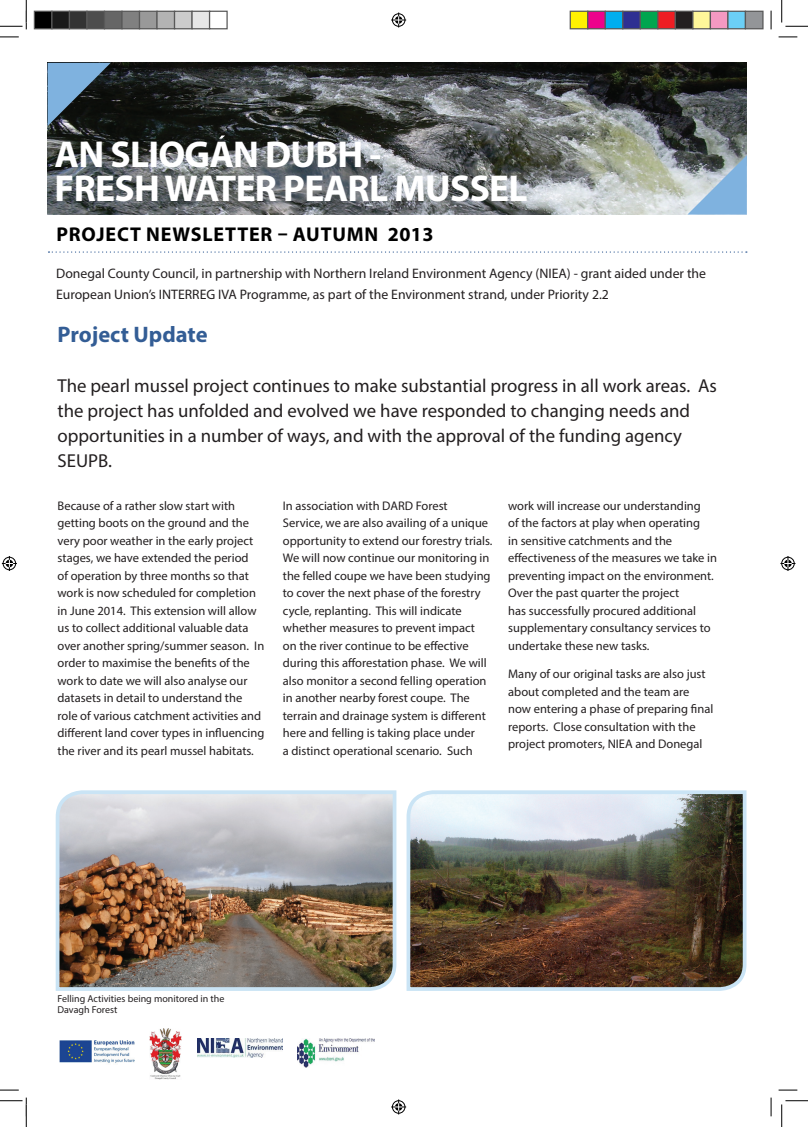
<style>
.page{position:relative;width:808px;height:1127px;background:#fff}
.page>*{position:absolute;margin:0;border:0;box-sizing:border-box;transform-origin:0 0}
.t1{font:700 37.5px "Myriad Pro";letter-spacing:-.02em;color:#fff}
.t2{font:700 22.5px "Myriad Pro";color:#335d95}
.t3{font:700 20px "Myriad Pro";letter-spacing:.04em;color:#000}
.t4{font:18.75px/25px "Myriad Pro";color:#231f20}
.t5{font:13.75px/20.6px "Myriad Pro";color:#231f20}
.t6{font:12.5px/17.5px "Myriad Pro";color:#231f20}
.t7{font:10px/11.2px "Myriad Pro";color:#231f20}
</style>
<div class="page">
<img style="left:48px;top:63px;width:698px;height:151px">
<svg style="left:48px;top:63px;width:63px;height:63px;background:#496479"></svg>
<svg style="left:687px;top:155px;width:59px;height:59px;background:#8fabc2"></svg>
<svg style="left:48px;top:251px;width:698px;height:2px"></svg>
<img style="left:297px;top:1038px;width:77px;height:29px">
<img style="left:197px;top:1038px;width:85px;height:19px">
<img style="left:149px;top:1028px;width:33px;height:51px">
<img style="left:59px;top:1040px;width:76px;height:23px">
<img style="left:55px;top:790px;width:342px;height:201px">
<img style="left:406px;top:790px;width:341px;height:201px">
<svg style="left:219px;top:135px;width:6px;height:4px"></svg>
<svg style="left:0;top:36px;width:19px;height:2px"></svg>
<svg style="left:778px;top:36px;width:19px;height:2px"></svg>
<svg style="left:0;top:1089px;width:19px;height:1px"></svg>
<svg style="left:778px;top:1089px;width:19px;height:1px"></svg>
<svg style="left:770px;top:11px;width:1px;height:18px"></svg>
<svg style="left:770px;top:1097px;width:1px;height:18px"></svg>
<svg style="left:0;top:0;width:27px;height:29px"></svg>
<svg style="left:0;top:1097px;width:27px;height:29px"></svg>
<svg style="left:781px;top:0;width:26px;height:27px"></svg>
<svg style="left:781px;top:1100px;width:26px;height:26px"></svg>
<svg style="left:391px;top:13px;width:15px;height:15px"></svg>
<svg style="left:391px;top:1099px;width:15px;height:15px"></svg>
<svg style="left:2px;top:556px;width:15px;height:15px"></svg>
<svg style="left:780px;top:556px;width:15px;height:15px"></svg>
<div style="left:34px;top:11px;width:18px;height:18px;background:#000"></div>
<div style="left:34px;top:11px;width:18px;height:18px;border:1px solid #595959"></div>
<div style="left:52px;top:11px;width:17px;height:18px;background:#1a1a1a"></div>
<div style="left:51px;top:11px;width:19px;height:18px;border:1px solid #595959"></div>
<div style="left:69px;top:11px;width:18px;height:18px;background:#333"></div>
<div style="left:69px;top:11px;width:19px;height:18px;border:1px solid #595959"></div>
<div style="left:87px;top:11px;width:17px;height:18px;background:#4d4d4d"></div>
<div style="left:86px;top:11px;width:19px;height:18px;border:1px solid #595959"></div>
<div style="left:104px;top:11px;width:18px;height:18px;background:#666"></div>
<div style="left:104px;top:11px;width:18px;height:18px;border:1px solid #595959"></div>
<div style="left:122px;top:11px;width:17px;height:18px;background:#808080"></div>
<div style="left:121px;top:11px;width:19px;height:18px;border:1px solid #595959"></div>
<div style="left:139px;top:11px;width:18px;height:18px;background:#999"></div>
<div style="left:139px;top:11px;width:19px;height:18px;border:1px solid #595959"></div>
<div style="left:157px;top:11px;width:17px;height:18px;background:#b3b3b3"></div>
<div style="left:156px;top:11px;width:19px;height:18px;border:1px solid #595959"></div>
<div style="left:174px;top:11px;width:18px;height:18px;background:#ccc"></div>
<div style="left:174px;top:11px;width:18px;height:18px;border:1px solid #595959"></div>
<div style="left:192px;top:11px;width:17px;height:18px;background:#e6e6e6"></div>
<div style="left:191px;top:11px;width:19px;height:18px;border:1px solid #595959"></div>
<div style="left:209px;top:11px;width:19px;height:18px;border:1px solid #595959"></div>
<div style="left:570px;top:11px;width:17px;height:18px;background:#fff101"></div>
<div style="left:569px;top:11px;width:19px;height:18px;border:1px solid #595959"></div>
<div style="left:587px;top:11px;width:18px;height:18px;background:#ed028c"></div>
<div style="left:587px;top:11px;width:18px;height:18px;border:1px solid #595959"></div>
<div style="left:605px;top:11px;width:17px;height:18px;background:#00aeef"></div>
<div style="left:604px;top:11px;width:19px;height:18px;border:1px solid #595959"></div>
<div style="left:622px;top:11px;width:18px;height:18px;background:#2e3092"></div>
<div style="left:622px;top:11px;width:18px;height:18px;border:1px solid #595959"></div>
<div style="left:640px;top:11px;width:17px;height:18px;background:#00a54f"></div>
<div style="left:639px;top:11px;width:19px;height:18px;border:1px solid #595959"></div>
<div style="left:657px;top:11px;width:18px;height:18px;background:#ee1d23"></div>
<div style="left:657px;top:11px;width:18px;height:18px;border:1px solid #595959"></div>
<div style="left:675px;top:11px;width:17px;height:18px;background:#231f20"></div>
<div style="left:674px;top:11px;width:19px;height:18px;border:1px solid #595959"></div>
<div style="left:692px;top:11px;width:18px;height:18px;background:#fff79a"></div>
<div style="left:692px;top:11px;width:18px;height:18px;border:1px solid #595959"></div>
<div style="left:710px;top:11px;width:17px;height:18px;background:#f499c2"></div>
<div style="left:709px;top:11px;width:19px;height:18px;border:1px solid #595959"></div>
<div style="left:727px;top:11px;width:18px;height:18px;background:#6bcff6"></div>
<div style="left:727px;top:11px;width:18px;height:18px;border:1px solid #595959"></div>
<div style="left:745px;top:11px;width:17px;height:18px;background:#939598"></div>
<div style="left:744px;top:11px;width:19px;height:18px;border:1px solid #595959"></div>
<h1 class="t1" style="left:55px;top:130px;width:328px">AN SLIOGAN DUBH -</h1>
<h1 class="t1" style="left:55px;top:164px;width:474px">FRESH WATER PEARL MUSSEL</h1>
<h3 class="t3" style="left:56px;top:221px;width:378px">PROJECT NEWSLETTER – AUTUMN 2013</h3>
<p class="t5" style="left:56px;top:263px;width:651px">Donegal County Council, in partnership with Northern Ireland Environment Agency (NIEA) - grant aided under the<br>European Union’s INTERREG IVA Programme, as part of the Environment strand, under Priority 2.2</p>
<h2 class="t2" style="left:58px;top:319px;width:151px">Project Update</h2>
<p class="t4" style="left:58px;top:373px;width:660px">The pearl mussel project continues to make substantial progress in all work areas. As the project has unfolded and evolved we have responded to changing needs and opportunities in a number of ways, and with the approval of the funding agency SEUPB.</p>
<p class="t6" style="left:58px;top:496px;width:208px">Because of a rather slow start with getting boots on the ground and the very poor weather in the early project stages, we have extended the period<br>of operation by three months so that work is now scheduled for completion in June 2014. This extension will allow us to collect additional valuable data over another spring/summer season. In order to maximise the benefits of the work to date we will also analyse our datasets in detail to understand the role of various catchment activities and different land cover types in influencing the river and its pearl mussel habitats.</p>
<p class="t6" style="left:283px;top:496px;width:211px">In association with DARD Forest<br>Service, we are also availing of a unique opportunity to extend our forestry trials.<br>We will now continue our monitoring in the felled coupe we have been studying to cover the next phase of the forestry cycle, replanting. This will indicate whether measures to prevent impact<br>on the river continue to be effective during this afforestation phase. We will also monitor a second felling operation in another nearby forest coupe. The terrain and drainage system is different here and felling is taking place under<br>a distinct operational scenario. Such</p>
<p class="t6" style="left:508px;top:496px;width:210px">work will increase our understanding<br>of the factors at play when operating<br>in sensitive catchments and the effectiveness of the measures we take in preventing impact on the environment.<br>Over the past quarter the project<br>has successfully procured additional supplementary consultancy services to undertake these new tasks.</p>
<p class="t6" style="left:508px;top:665px;width:207px">Many of our original tasks are also just about completed and the team are now entering a phase of preparing final reports. Close consultation with the project promoters, NIEA and Donegal</p>
<p class="t7" style="left:58px;top:992px;width:168px">Felling Activities being monitored in the<br>Davagh Forest</p>
</div>
